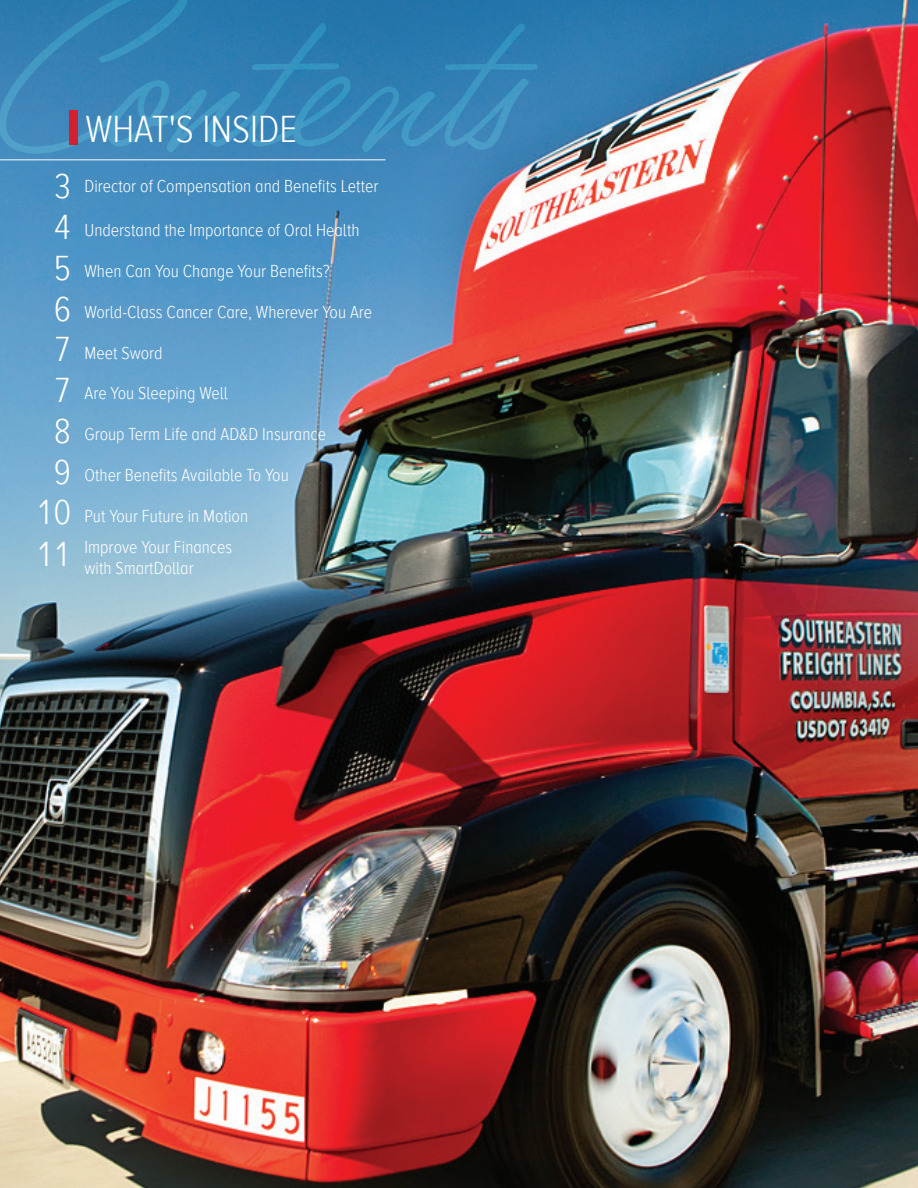
<style>
.page{position:relative;width:918px;height:1188px;background:#fff}
.page>*{position:absolute;margin:0;border:0;box-sizing:border-box;transform-origin:0 0}
.t1{font:240.3px "Filmotype La Crosse";color:#fff}
.Main_Headline_Blue{font:300 39px "Proxima Nova A Cond";color:#fff}
.t2{font:300 18px/31.3px "Proxima Nova A Cond";color:#fff}
.s1{font-size:36px}
</style>
<div class="page">
<img style="left:0;top:0;width:918px;height:1188px">
<svg style="left:0;top:96px;width:400px;height:486px;background:#609bc2"></svg>
<hr style="left:0;top:159px;width:78px;height:1px;background:#fff">
<hr style="left:78px;top:159px;width:308px;height:1px;background:#fff">
<div style="left:69px;top:111px;width:9px;height:34px;background:#d2202f"></div>
<h1 class="t1" style="left:-14px;top:-77px;width:537px">Contents</h1>
<p class="Main_Headline_Blue" style="left:85px;top:107px;width:213px">WHAT'S INSIDE</p>
<p class="t2" style="left:54px;top:171px;width:326px"><span class="s1">3</span> Director of Compensation and Benefits Letter</p>
<p class="t2" style="left:54px;top:215px;width:307px"><span class="s1">4</span> Understand the Importance of Oral Health</p>
<p class="t2" style="left:54px;top:256px;width:278px"><span class="s1">5</span> When Can You Change Your Benefits?</p>
<p class="t2" style="left:54px;top:297px;width:320px"><span class="s1">6</span> World-Class Cancer Care, Wherever You Are</p>
<p class="t2" style="left:54px;top:337px;width:110px"><span class="s1">7</span> Meet Sword</p>
<p class="t2" style="left:54px;top:378px;width:176px"><span class="s1">7</span> Are You Sleeping Well</p>
<p class="t2" style="left:54px;top:419px;width:274px"><span class="s1">8</span> Group Term Life and AD&amp;D Insurance</p>
<p class="t2" style="left:54px;top:460px;width:236px"><span class="s1">9</span> Other Benefits Available To You</p>
<p class="t2" style="left:37px;top:500px;width:213px"><span class="s1">10</span> Put Your Future in Motion<br><span class="s1">11</span> Improve Your Finances</p>
<p class="t2" style="left:85px;top:553px;width:111px">with SmartDollar</p>
</div>
